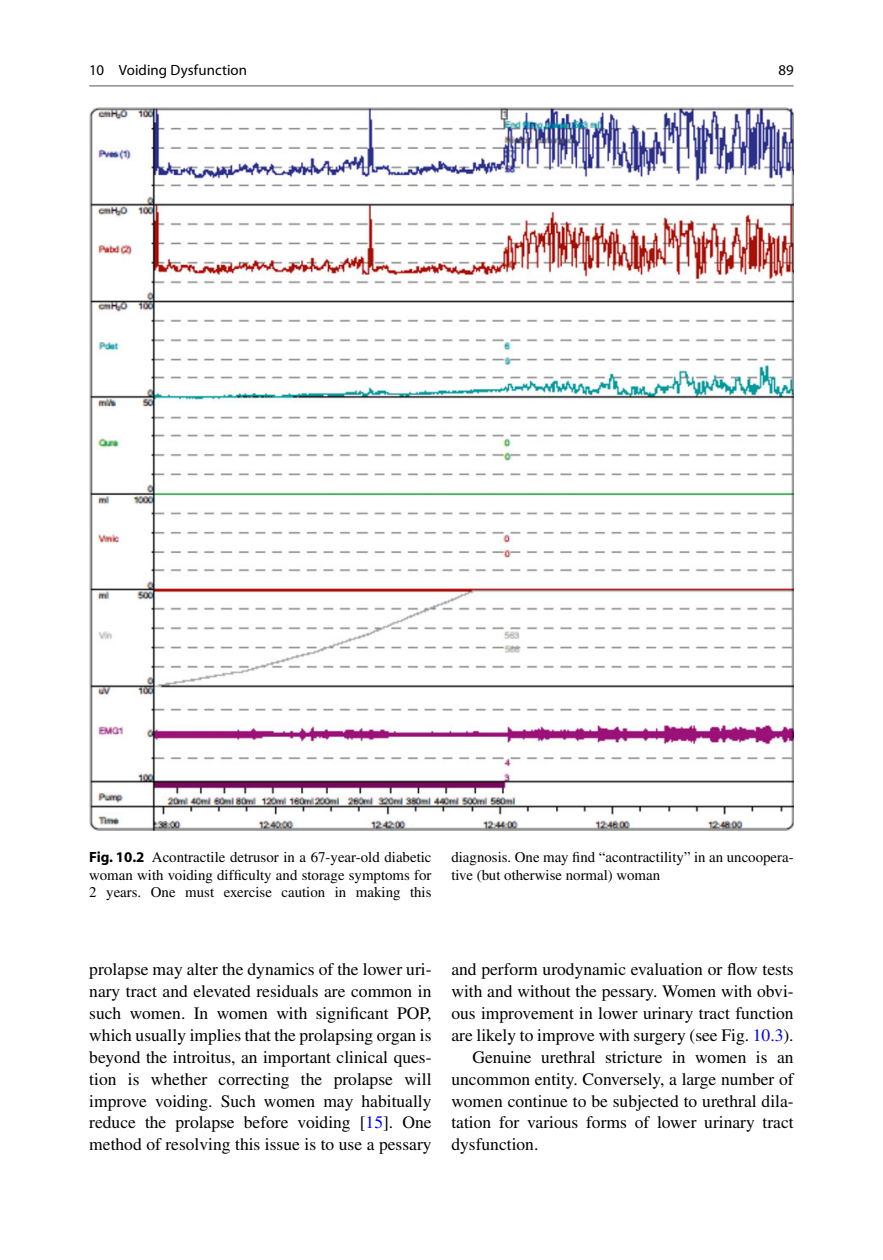
<style>
.page{position:relative;width:883px;height:1260px;background:#fff}
.page>*{position:absolute;margin:0;border:0;box-sizing:border-box;transform-origin:0 0}
.t1{font:17.5px/21.9px "Jndvhy Lyrbpt Times";color:#000;text-align:justify}
.t2{font:14.88px/17.5px "Jndvhy Lyrbpt Times";color:#000;text-align:justify}
.t3{font:14.88px "Wbrnmh Qtfjjl Myriad";letter-spacing:.005em;color:#000}
.s1{font-family:"Ncnqgn Vrbcxv Myriad";font-weight:700}
.s2{color:#0000fa}
</style>
<div class="page">
<img style="left:89px;top:107px;width:705px;height:724px">
<hr style="left:89px;top:85px;width:705px;height:2px;background:#9c9c9c">
<p class="t3" style="left:89px;top:64px;width:159px">10 Voiding Dysfunction</p>
<p class="t3" style="left:778px;top:64px;width:17px">89</p>
<p class="t2" style="left:89px;top:850px;width:344px"><span class="s1">Fig. 10.2</span> Acontractile detrusor in a 67-year-old diabetic woman with voiding difficulty and storage symptoms for 2 years. One must exercise caution in making this</p>
<p class="t2" style="left:451px;top:850px;width:344px">diagnosis. One may find “acontractility” in an uncoopera&shy;tive (but otherwise normal) woman</p>
<p class="t1" style="left:89px;top:960px;width:344px">prolapse may alter the dynamics of the lower uri&shy;nary tract and elevated residuals are common in such women. In women with significant POP, which usually implies that the prolapsing organ is beyond the introitus, an important clinical ques&shy;tion is whether correcting the prolapse will improve voiding. Such women may habitually reduce the prolapse before voiding [ <span class="s2">15</span> ]. One method of resolving this issue is to use a pessary</p>
<p class="t1" style="left:451px;top:960px;width:344px">and perform urodynamic evaluation or flow tests</p>
<p class="t1" style="left:451px;top:982px;width:344px">with and without the pessary. Women with obvi-</p>
<p class="t1" style="left:451px;top:1004px;width:344px">ous improvement in lower urinary tract function</p>
<p class="t1" style="left:451px;top:1026px;width:344px">are likely to improve with surgery (see Fig. <span class="s2">10.3</span> ).</p>
<p class="t1" style="left:472px;top:1048px;width:323px">Genuine urethral stricture in women is an</p>
<p class="t1" style="left:451px;top:1070px;width:344px">uncommon entity. Conversely, a large number of</p>
<p class="t1" style="left:451px;top:1091px;width:344px">women continue to be subjected to urethral dila-</p>
<p class="t1" style="left:451px;top:1113px;width:344px">tation for various forms of lower urinary tract</p>
<p class="t1" style="left:451px;top:1135px;width:89px">dysfunction.</p>
</div>
